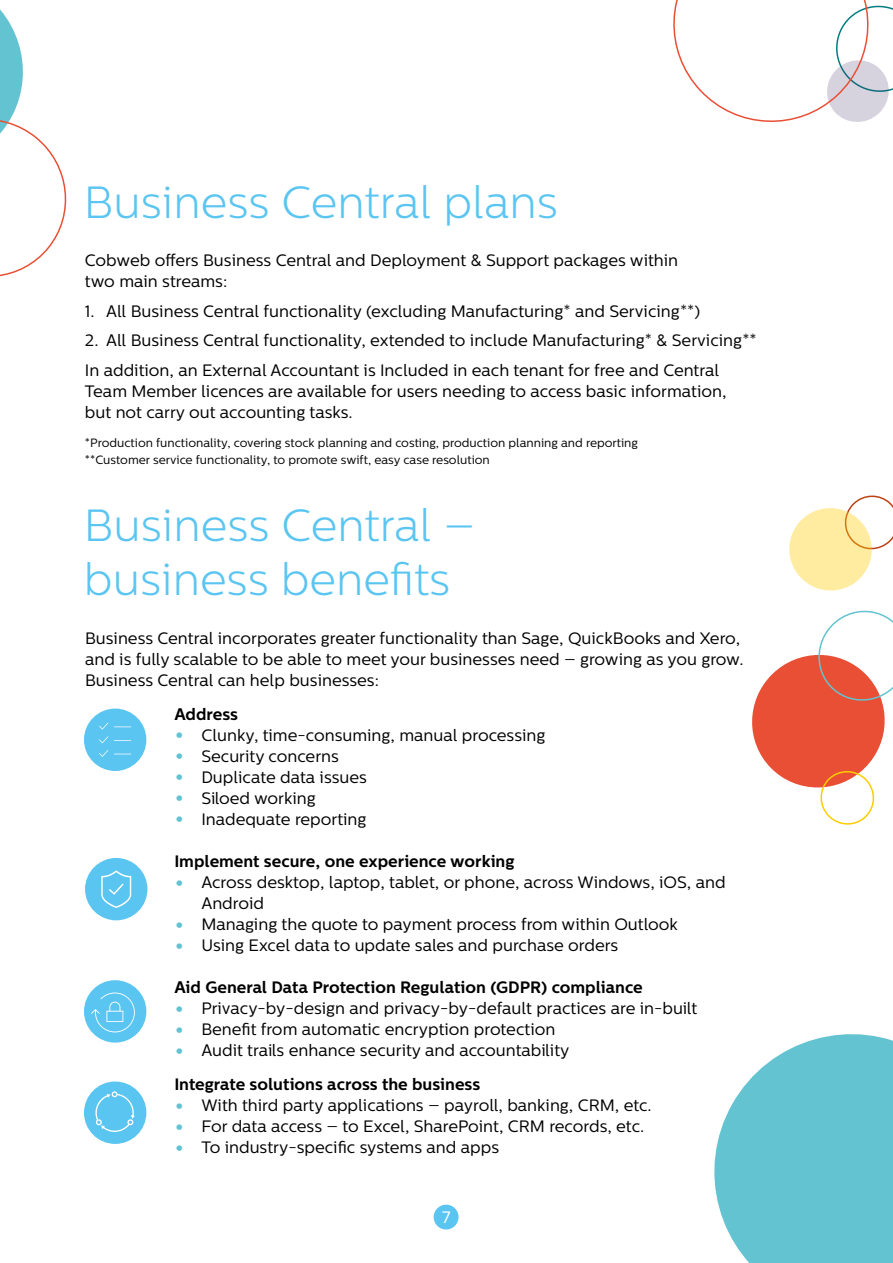
<style>
.page{position:relative;width:893px;height:1263px;background:#fff}
.page>*{position:absolute;margin:0;border:0;box-sizing:border-box;transform-origin:0 0}
.t1{font:300 45px/54px "Centrale Sans";color:#5bc5f2}
.t2{font:16.5px/21px "Centrale Sans";color:#000}
.t3{font:700 16.5px "Centrale Sans";color:#000}
.t4{font:16.5px "Centrale Sans";color:#fff}
.t5{font:12px/16.5px "Centrale Sans";color:#000}
.s1{font-weight:500;font-size:25.5px;color:#63c3d1}
.s2{font-weight:700}
</style>
<div class="page">
<svg style="left:673px;top:0;width:220px;height:122px"></svg>
<div style="left:84px;top:708px;width:62px;height:63px;background:#5bc5f2;border-radius:50%"></div>
<div style="left:85px;top:858px;width:62px;height:62px;background:#5bc5f2;border-radius:50%"></div>
<div style="left:84px;top:980px;width:62px;height:62px;background:#5bc5f2;border-radius:50%"></div>
<div style="left:84px;top:1081px;width:62px;height:63px;background:#5bc5f2;border-radius:50%"></div>
<svg style="left:101px;top:870px;width:30px;height:38px"></svg>
<svg style="left:95px;top:1091px;width:40px;height:41px"></svg>
<svg style="left:714px;top:1034px;width:179px;height:229px;background:#77cad6"></svg>
<svg style="left:789px;top:495px;width:104px;height:96px"></svg>
<svg style="left:752px;top:610px;width:141px;height:215px"></svg>
<svg style="left:0;top:9px;width:67px;height:268px"></svg>
<svg style="left:91px;top:992px;width:44px;height:40px"></svg>
<svg style="left:114px;top:726px;width:17px;height:1px"></svg>
<svg style="left:114px;top:740px;width:17px;height:1px"></svg>
<svg style="left:114px;top:754px;width:17px;height:1px"></svg>
<svg style="left:99px;top:723px;width:9px;height:6px"></svg>
<svg style="left:99px;top:736px;width:9px;height:7px"></svg>
<svg style="left:99px;top:750px;width:9px;height:7px"></svg>
<div style="left:434px;top:1205px;width:25px;height:24px;background:#5bc5f2;border-radius:50%"></div>
<h1 class="t1" style="left:84px;top:175px;width:475px">Business Central plans</h1>
<p class="t2" style="left:85px;top:250px;width:595px">Cobweb offers Business Central and Deployment &amp; Support packages within two main streams:</p>
<p class="t2" style="left:85px;top:301px;width:617px">1. All Business Central functionality (excluding Manufacturing* and Servicing**)</p>
<p class="t2" style="left:85px;top:326px;width:673px;line-height:29.5px">2. All Business Central functionality, extended to include Manufacturing* &amp; Servicing**<br>In addition, an External Accountant is Included in each tenant for free and Central</p>
<p class="t2" style="left:85px;top:381px;width:643px">Team Member licences are available for users needing to access basic information, but not carry out accounting tasks.</p>
<p class="t5" style="left:85px;top:435px;width:555px">*Production functionality, covering stock planning and costing, production planning and reporting **Customer service functionality, to promote swift, easy case resolution</p>
<h1 class="t1" style="left:84px;top:498px;width:393px">Business Central – business benefits</h1>
<p class="t2" style="left:85px;top:628px;width:660px">Business Central incorporates greater functionality than Sage, QuickBooks and Xero, and is fully scalable to be able to meet your businesses need – growing as you grow.<br>Business Central can help businesses:</p>
<p class="t3" style="left:174px;top:704px;width:65px">Address</p>
<p class="t2" style="left:174px;top:724px;width:373px"><span class="s1">•</span> Clunky, time-consuming, manual processing</p>
<p class="t2" style="left:174px;top:745px;width:166px"><span class="s1">•</span> Security concerns</p>
<p class="t2" style="left:174px;top:766px;width:194px"><span class="s1">•</span> Duplicate data issues</p>
<p class="t2" style="left:174px;top:787px;width:143px"><span class="s1">•</span> Siloed working</p>
<p class="t2" style="left:174px;top:808px;width:194px"><span class="s1">•</span> Inadequate reporting</p>
<p class="t3" style="left:174px;top:851px;width:342px">Implement secure, one experience working</p>
<p class="t2" style="left:201px;top:872px;width:526px;text-indent:-27px"><span class="s1">•</span> Across desktop, laptop, tablet, or phone, across Windows, iOS, and<br>Android</p>
<p class="t2" style="left:174px;top:914px;width:505px"><span class="s1">•</span> Managing the quote to payment process from within Outlook</p>
<p class="t2" style="left:174px;top:935px;width:446px"><span class="s1">•</span> Using Excel data to update sales and purchase orders</p>
<p class="t3" style="left:174px;top:977px;width:470px">Aid General Data Protection Regulation (GDPR) compliance</p>
<p class="t2" style="left:174px;top:998px;width:524px"><span class="s1">•</span> Privacy-by-design and privacy-by-default practices are in-built</p>
<p class="t2" style="left:174px;top:1019px;width:383px"><span class="s1">•</span> Benefit from automatic encryption protection</p>
<p class="t2" style="left:174px;top:1034px;width:397px;line-height:33.8px"><span class="s1">•</span> Audit trails enhance security and accountability<br><span class="s2">Integrate solutions across the business</span></p>
<p class="t2" style="left:174px;top:1095px;width:479px"><span class="s1">•</span> With third party applications – payroll, banking, CRM, etc.</p>
<p class="t2" style="left:174px;top:1116px;width:471px"><span class="s1">•</span> For data access – to Excel, SharePoint, CRM records, etc.</p>
<p class="t2" style="left:174px;top:1137px;width:326px"><span class="s1">•</span> To industry-specific systems and apps</p>
<p class="t4" style="left:442px;top:1208px;width:10px">7</p>
</div>
